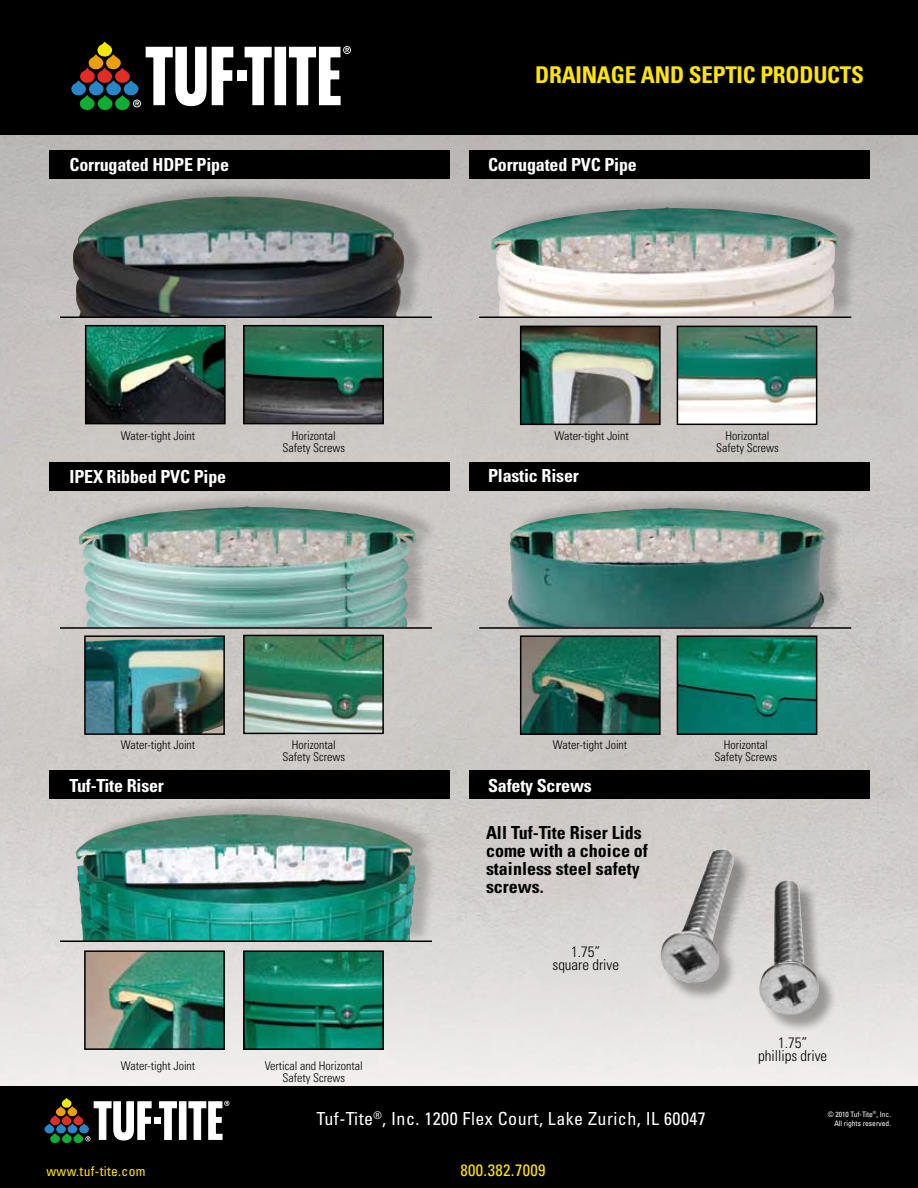
<style>
.page{position:relative;width:918px;height:1188px;background:#fff}
.page>*{position:absolute;margin:0;border:0;box-sizing:border-box;transform-origin:0 0}
.t1{font:700 condensed 23.1px "Univers";letter-spacing:-.01em;color:#ffe600}
.t2{font:700 condensed 18px "Univers";letter-spacing:-.01em;color:#fff}
.t3{font:700 condensed 18px/18px "Univers";color:#000}
.t4{font:condensed 18px "Univers";letter-spacing:.025em;color:#fff}
.t5{font:condensed 16.5px "Univers";letter-spacing:.025em;color:#ffe600}
.t6{font:300 condensed 15px/13.5px "Univers";color:#000;text-align:center}
.t7{font:condensed 13.5px "Univers";letter-spacing:.025em;color:#ffe600}
.t8{font:300 condensed 12px/12px "Univers";color:#000;text-align:center}
.t9{font:condensed 7.5px/9px "Univers";color:#fff;text-align:right}
</style>
<div class="page">
<img style="left:0;top:135px;width:918px;height:951px">
<div style="left:0;top:0;width:918px;height:135px;background:#000"></div>
<svg style="left:71px;top:42px;width:163px;height:68px"></svg>
<div style="left:237px;top:70px;width:10px;height:11px;background:#fff"></div>
<svg style="left:244px;top:46px;width:28px;height:60px"></svg>
<div style="left:275px;top:47px;width:11px;height:58px;background:#fff"></div>
<svg style="left:288px;top:46px;width:63px;height:60px"></svg>
<div style="left:77px;top:181px;width:348px;height:138px;background:#000;opacity:.2"></div>
<img style="left:73px;top:196px;width:331px;height:120px">
<div style="left:496px;top:192px;width:363px;height:125px;background:#000;opacity:.2"></div>
<img style="left:491px;top:207px;width:349px;height:109px">
<div style="left:513px;top:492px;width:333px;height:136px;background:#000;opacity:.2"></div>
<img style="left:508px;top:507px;width:318px;height:120px">
<div style="left:84px;top:491px;width:352px;height:137px;background:#000;opacity:.2"></div>
<img style="left:71px;top:506px;width:350px;height:121px">
<div style="left:80px;top:799px;width:356px;height:145px;background:#000;opacity:.2"></div>
<img style="left:75px;top:814px;width:341px;height:126px">
<img style="left:87px;top:638px;width:135px;height:94px">
<div style="left:84px;top:635px;width:141px;height:100px;border:2px solid #000"></div>
<img style="left:87px;top:953px;width:135px;height:94px">
<div style="left:84px;top:950px;width:141px;height:100px;border:2px solid #000"></div>
<img style="left:523px;top:329px;width:135px;height:93px">
<div style="left:520px;top:326px;width:141px;height:99px;border:2px solid #000"></div>
<img style="left:523px;top:638px;width:135px;height:94px">
<div style="left:520px;top:635px;width:141px;height:100px;border:2px solid #000"></div>
<img style="left:246px;top:328px;width:135px;height:93px">
<div style="left:243px;top:325px;width:141px;height:99px;border:2px solid #000"></div>
<img style="left:88px;top:328px;width:135px;height:93px">
<div style="left:85px;top:325px;width:141px;height:99px;border:2px solid #000"></div>
<img style="left:246px;top:638px;width:135px;height:93px">
<div style="left:243px;top:635px;width:141px;height:99px;border:2px solid #000"></div>
<img style="left:246px;top:953px;width:135px;height:94px">
<div style="left:243px;top:950px;width:141px;height:100px;border:2px solid #000"></div>
<img style="left:680px;top:329px;width:134px;height:93px">
<div style="left:677px;top:326px;width:140px;height:99px;border:2px solid #000"></div>
<img style="left:680px;top:638px;width:134px;height:94px">
<div style="left:677px;top:635px;width:140px;height:100px;border:2px solid #000"></div>
<div style="left:663px;top:851px;width:89px;height:151px;background:#000;opacity:.33"></div>
<img style="left:659px;top:849px;width:75px;height:135px">
<div style="left:761px;top:882px;width:76px;height:152px;background:#000;opacity:.33"></div>
<img style="left:757px;top:880px;width:64px;height:136px">
<div style="left:50px;top:150px;width:400px;height:29px;background:#000"></div>
<div style="left:50px;top:462px;width:400px;height:29px;background:#000"></div>
<div style="left:50px;top:770px;width:400px;height:28px;background:#000"></div>
<div style="left:470px;top:150px;width:400px;height:29px;background:#000"></div>
<div style="left:470px;top:462px;width:400px;height:29px;background:#000"></div>
<div style="left:470px;top:770px;width:400px;height:28px;background:#000"></div>
<hr style="left:60px;top:316px;width:372px;height:2px;background:#000">
<hr style="left:60px;top:627px;width:372px;height:2px;background:#000">
<hr style="left:60px;top:940px;width:372px;height:2px;background:#000">
<hr style="left:479px;top:316px;width:372px;height:2px;background:#000">
<hr style="left:479px;top:627px;width:372px;height:2px;background:#000">
<div style="left:0;top:1086px;width:918px;height:102px;background:#000"></div>
<svg style="left:45px;top:1098px;width:107px;height:45px"></svg>
<div style="left:154px;top:1117px;width:6px;height:7px;background:#fff"></div>
<svg style="left:159px;top:1101px;width:18px;height:39px"></svg>
<div style="left:179px;top:1101px;width:8px;height:39px;background:#fff;border:1px solid #fff"></div>
<svg style="left:188px;top:1101px;width:41px;height:39px"></svg>
<h2 class="t2" style="left:70px;top:153px;width:161px">Corrugated HDPE Pipe</h2>
<h1 class="t1" style="left:535px;top:60px;width:328px">Drainage and Septic Products</h1>
<h2 class="t2" style="left:488px;top:153px;width:150px">Corrugated PVC Pipe</h2>
<p class="t8" style="left:121px;top:430px;width:76px">Water-tight Joint</p>
<h2 class="t2" style="left:70px;top:466px;width:158px">IPEX Ribbed PVC Pipe</h2>
<p class="t8" style="left:282px;top:430px;width:64px">Horizontal<br>Safety Screws</p>
<p class="t8" style="left:554px;top:430px;width:76px">Water-tight Joint</p>
<h2 class="t2" style="left:488px;top:465px;width:92px">Plastic Riser</h2>
<p class="t8" style="left:716px;top:430px;width:64px">Horizontal<br>Safety Screws</p>
<p class="t8" style="left:121px;top:739px;width:76px">Water-tight Joint</p>
<p class="t8" style="left:282px;top:739px;width:64px">Horizontal<br>Safety Screws</p>
<p class="t8" style="left:553px;top:739px;width:76px">Water-tight Joint</p>
<p class="t8" style="left:714px;top:739px;width:64px">Horizontal<br>Safety Screws</p>
<h2 class="t2" style="left:70px;top:775px;width:96px">Tuf-Tite Riser</h2>
<h2 class="t2" style="left:488px;top:774px;width:105px">Safety Screws</h2>
<h2 class="t3" style="left:486px;top:823px;width:163px">All Tuf-Tite Riser Lids come with a choice of stainless steel safety screws.</h2>
<p class="t6" style="left:553px;top:945px;width:68px">1.75” square drive</p>
<p class="t8" style="left:121px;top:1060px;width:76px">Water-tight Joint</p>
<p class="t8" style="left:265px;top:1060px;width:100px">Vertical and Horizontal<br>Safety Screws</p>
<p class="t6" style="left:758px;top:1036px;width:71px">1.75” phillips drive</p>
<h2 class="t4" style="left:316px;top:1107px;width:391px">Tuf-Tite<sup>®</sup>, Inc. 1200 Flex Court, Lake Zurich, IL 60047</h2>
<p class="t9" style="left:828px;top:1109px;width:65px">© 2010 Tuf-Tite<sup>®</sup>, Inc.<br>All rights reserved.</p>
<p class="t7" style="left:46px;top:1163px;width:101px">www.tuf-tite.com</p>
<h3 class="t5" style="left:460px;top:1160px;width:87px">800.382.7009</h3>
</div>
